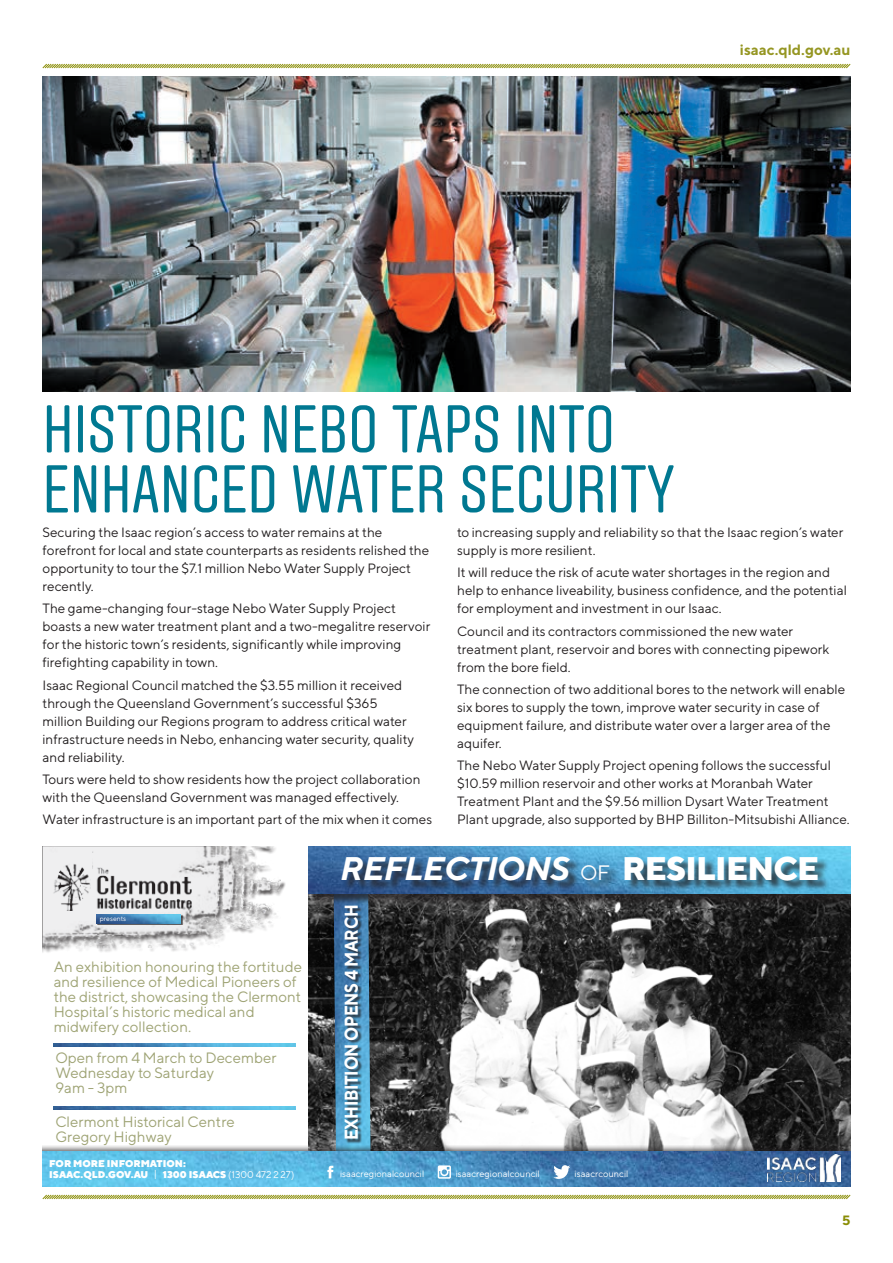
<style>
.page{position:relative;width:893px;height:1263px;background:#fff}
.page>*{position:absolute;margin:0;border:0;box-sizing:border-box;transform-origin:0 0}
.t1{font:67.5px/60px "Aveny T";color:#007891}
.t2{font:italic 700 32.7px "TT Norms";letter-spacing:-.02em;color:#fff}
.t3{font:700 18.6px "TT Norms";letter-spacing:-.02em;color:#fff;scale:.88 1}
.t4{font:15px/15px "TT Norms";color:#9ea374}
.t5{font:700 15px "TT Norms";color:#959622}
.t6{font:13.5px/18px "TT Norms";color:#231f20}
.t7{font:700 13.5px "TT Norms";color:#8a8d06}
.t8{font:900 9.75px/11.4px "TT Norms";color:#fff}
.t9{font:9.3px "TT Norms";color:#fff}
.t10{font:6.9px "TT Norms";color:#fff}
.s1{font-weight:400;font-style:normal;font-size:20.85px}
.s2{font-weight:800;font-style:normal}
.s3{font-weight:400}
</style>
<div class="page">
<svg style="left:42px;top:1194px;width:809px;height:6px"></svg>
<svg style="left:42px;top:63px;width:809px;height:6px"></svg>
<img style="left:43px;top:77px;width:807px;height:314px">
<img style="left:308px;top:893px;width:542px;height:259px">
<div style="left:43px;top:846px;width:243px;height:109px;background:#231f20;opacity:.75"></div>
<img style="left:43px;top:846px;width:239px;height:103px">
<img style="left:93px;top:846px;width:112px;height:62px">
<img style="left:48px;top:861px;width:43px;height:49px">
<img style="left:333px;top:905px;width:38px;height:240px">
<div style="left:309px;top:847px;width:541px;height:58px;background:#231f20;opacity:.75"></div>
<img style="left:308px;top:846px;width:542px;height:47px">
<div style="left:343px;top:857px;width:486px;height:34px;background:#231f20;opacity:.75"></div>
<div style="left:345px;top:907px;width:18px;height:237px;background:#231f20;opacity:.75"></div>
<div style="left:97px;top:914px;width:86px;height:11px;background:#231f20;opacity:.75"></div>
<img style="left:97px;top:914px;width:84px;height:9px">
<img style="left:54px;top:1106px;width:242px;height:3px">
<div style="left:43px;top:1145px;width:802px;height:41px;background:#231f20;opacity:.75"></div>
<img style="left:43px;top:1152px;width:807px;height:34px">
<svg style="left:327px;top:1166px;width:6px;height:12px"></svg>
<svg style="left:438px;top:1165px;width:13px;height:14px"></svg>
<svg style="left:553px;top:1165px;width:17px;height:14px"></svg>
<img style="left:767px;top:1155px;width:74px;height:27px">
<img style="left:54px;top:1043px;width:242px;height:3px">
<p class="t5" style="left:740px;top:40px;width:112px">isaac.qld.gov.au</p>
<h1 class="t1" style="left:43px;top:401px;width:634px">HISTORIC NEBO TAPS INTO<br>ENHANCED WATER SECURITY</h1>
<p class="t6" style="left:43px;top:523px;width:388px">Securing the Isaac region’s access to water remains at the forefront for local and state counterparts as residents relished the opportunity to tour the $7.1 million Nebo Water Supply Project recently.</p>
<p class="t6" style="left:43px;top:599px;width:389px">The game-changing four-stage Nebo Water Supply Project boasts a new water treatment plant and a two-megalitre reservoir for the historic town’s residents, significantly while improving firefighting capability in town.</p>
<p class="t6" style="left:43px;top:675px;width:373px">Isaac Regional Council matched the $3.55 million it received through the Queensland Government’s successful $365 million Building our Regions program to address critical water infrastructure needs in Nebo, enhancing water security, quality and reliability.</p>
<p class="t6" style="left:43px;top:770px;width:379px">Tours were held to show residents how the project collaboration with the Queensland Government was managed effectively.</p>
<p class="t6" style="left:43px;top:810px;width:391px">Water infrastructure is an important part of the mix when it comes</p>
<p class="t6" style="left:457px;top:523px;width:388px">to increasing supply and reliability so that the Isaac region’s water supply is more resilient.</p>
<p class="t6" style="left:457px;top:563px;width:391px">It will reduce the risk of acute water shortages in the region and help to enhance liveability, business confidence, and the potential for employment and investment in our Isaac.</p>
<p class="t6" style="left:457px;top:621px;width:374px">Council and its contractors commissioned the new water treatment plant, reservoir and bores with connecting pipework from the bore field.</p>
<p class="t6" style="left:457px;top:680px;width:390px">The connection of two additional bores to the network will enable six bores to supply the town, improve water security in case of equipment failure, and distribute water over a larger area of the aquifer.</p>
<p class="t6" style="left:457px;top:756px;width:394px">The Nebo Water Supply Project opening follows the successful $10.59 million reservoir and other works at Moranbah Water Treatment Plant and the $9.56 million Dysart Water Treatment Plant upgrade, also supported by BHP Billiton-Mitsubishi Alliance.</p>
<h2 class="t2" style="left:340px;top:848px;width:480px">REFLECTIONS <span class="s1">OF</span> <span class="s2">RESILIENCE</span></h2>
<p class="t10" style="left:100px;top:914px;width:28px">presents</p>
<p class="t4" style="left:54px;top:959px;width:250px">An exhibition honouring the fortitude and resilience of Medical Pioneers of the district, showcasing the Clermont Hospital’s historic medical and midwifery collection.</p>
<p class="t4" style="left:55px;top:1050px;width:223px">Open from 4 March to December<br>Wednesday to Saturday<br>9am - 3pm</p>
<p class="t4" style="left:55px;top:1113px;width:181px">Clermont Historical Centre<br>Gregory Highway</p>
<h3 class="t3" style="left:340px;top:1140px;width:269px;rotate:-90deg">EXHIBITION OPENS 4 MARCH</h3>
<p class="t8" style="left:49px;top:1157px;width:247px">FOR MORE INFORMATION:<br>ISAAC.QLD.GOV.AU <span class="s3">|</span> 1300 ISAACS <span class="s3">(1300 472 2 27)</span></p>
<p class="t9" style="left:340px;top:1167px;width:86px">isaacregionalcouncil</p>
<p class="t9" style="left:456px;top:1167px;width:86px">isaacregionalcouncil</p>
<p class="t9" style="left:575px;top:1167px;width:55px">isaacrcouncil</p>
<p class="t7" style="left:842px;top:1212px;width:10px">5</p>
</div>
